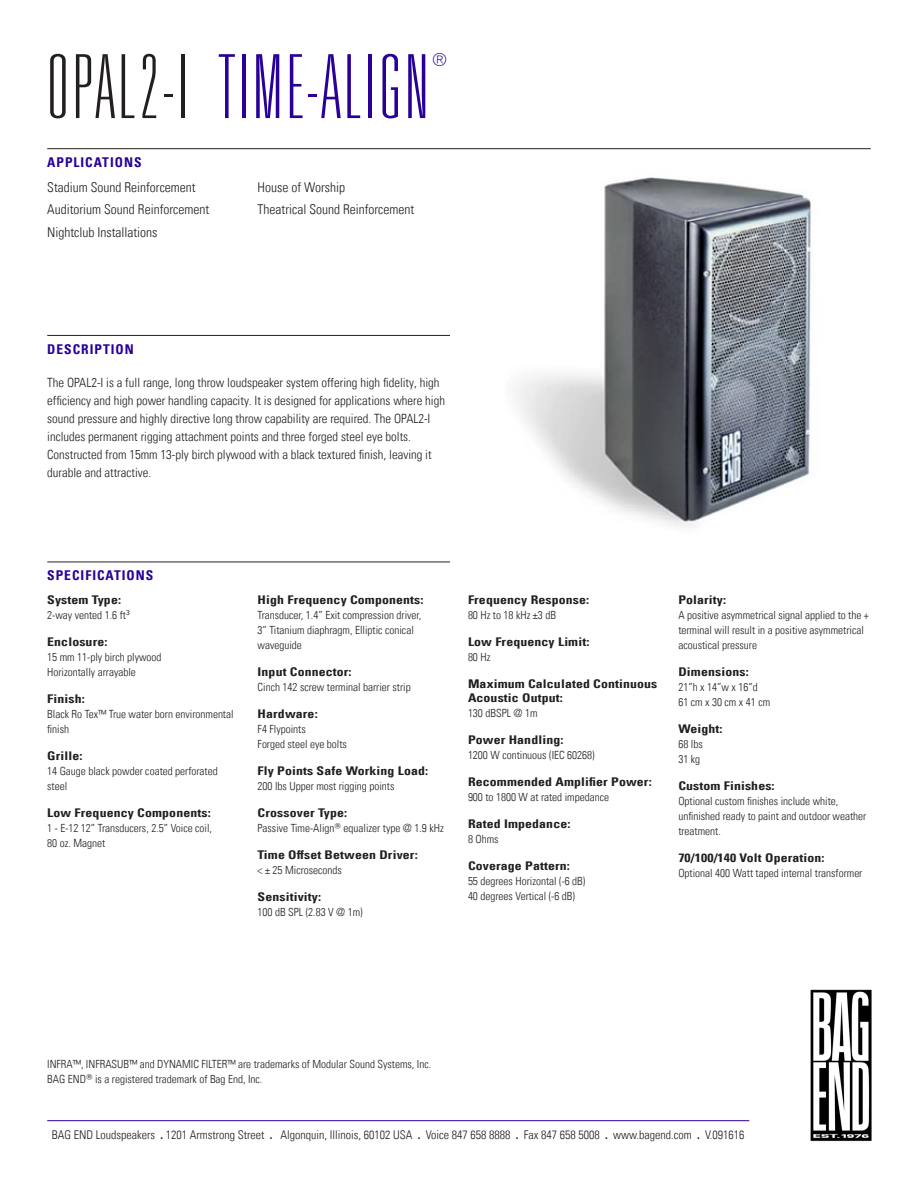
<style>
.page{position:relative;width:918px;height:1188px;background:#fff}
.page>*{position:absolute;margin:0;border:0;box-sizing:border-box;transform-origin:0 0}
.Product_Header{font:100 ultra-condensed 88.5px "Univers LT Std";letter-spacing:.05em;color:#290098}
.Product_Header-2{font:100 ultra-condensed 18px "Univers LT Std";color:#290098}
.Applications_Body_Te{font:13.5px "Univers Com 47 Light Cond";color:#231f20}
.Main_Header_Divider{font:13.5px "Univers Com 67 Bold Cond";letter-spacing:.075em;color:#290098}
.Description_Body_Tex{font:12.75px/18px "Univers Com 47 Light Cond";color:#231f20}
.Quick_Specs_Header{font:12px/13.5px "Univers Com 67 Bold Cond";letter-spacing:.01em;color:#231f20;scale:1.15 1}
.t1{font:12px "Univers Com 47 Light Cond";color:#231f20}
.Quick_Specs_Body_Tex{font:11.25px/15px "Univers Com 47 Light Cond";color:#231f20}
.s1{color:#231f20}
.s2{font-family:"Univers Com 67 Bold Cond"}
</style>
<div class="page">
<hr style="left:47px;top:1120px;width:702px;height:1px;background:#290098">
<img style="left:810px;top:989px;width:62px;height:153px">
<img style="left:514px;top:177px;width:297px;height:350px">
<hr style="left:47px;top:148px;width:824px;height:1px;background:#231f20">
<hr style="left:47px;top:335px;width:403px;height:1px;background:#231f20">
<hr style="left:47px;top:562px;width:403px;height:1px;background:#231f20">
<p class="Product_Header" style="left:47px;top:42px;width:382px"><span class="s1">OPAL2-I</span> TIME-ALIGN</p>
<p class="Product_Header-2" style="left:433px;top:50px;width:16px">®</p>
<p class="Main_Header_Divider" style="left:47px;top:154px;width:96px">APPLICATIONS</p>
<p class="Applications_Body_Te" style="left:47px;top:179px;width:150px">Stadium Sound Reinforcement</p>
<p class="Applications_Body_Te" style="left:47px;top:202px;width:163px">Auditorium Sound Reinforcement</p>
<p class="Applications_Body_Te" style="left:47px;top:224px;width:112px">Nightclub Installations</p>
<p class="Applications_Body_Te" style="left:258px;top:179px;width:89px">House of Worship</p>
<p class="Applications_Body_Te" style="left:258px;top:202px;width:158px">Theatrical Sound Reinforcement</p>
<p class="Main_Header_Divider" style="left:47px;top:341px;width:88px">DESCRIPTION</p>
<p class="Description_Body_Tex" style="left:47px;top:374px;width:399px">The OPAL2-I is a full range, long throw loudspeaker system offering high fidelity, high efficiency and high power handling capacity. It is designed for applications where high sound pressure and highly directive long throw capability are required. The OPAL2-I includes permanent rigging attachment points and three forged steel eye bolts.<br>Constructed from 15mm 13-ply birch plywood with a black textured finish, leaving it durable and attractive.</p>
<p class="Main_Header_Divider" style="left:47px;top:567px;width:108px">SPECIFICATIONS</p>
<p class="Quick_Specs_Header" style="left:47px;top:593px;width:66px">System Type:</p>
<p class="Quick_Specs_Body_Tex" style="left:47px;top:608px;width:84px">2-way vented 1.6 ft<sup>3</sup></p>
<p class="Quick_Specs_Header" style="left:47px;top:635px;width:54px">Enclosure:</p>
<p class="Quick_Specs_Body_Tex" style="left:47px;top:650px;width:116px">15 mm 11-ply birch plywood</p>
<p class="Quick_Specs_Body_Tex" style="left:47px;top:665px;width:90px">Horizontally arrayable</p>
<p class="Quick_Specs_Header" style="left:47px;top:692px;width:34px">Finish:</p>
<p class="Quick_Specs_Body_Tex" style="left:47px;top:707px;width:188px">Black Ro Tex™ True water born environmental finish</p>
<p class="Quick_Specs_Header" style="left:47px;top:749px;width:32px">Grille:</p>
<p class="Quick_Specs_Body_Tex" style="left:47px;top:764px;width:172px">14 Gauge black powder coated perforated steel</p>
<p class="Quick_Specs_Header" style="left:47px;top:806px;width:144px">Low Frequency Components:</p>
<p class="Quick_Specs_Body_Tex" style="left:47px;top:821px;width:166px">1 - E-12 12” Transducers, 2.5” Voice coil,</p>
<p class="Quick_Specs_Body_Tex" style="left:47px;top:836px;width:60px">80 oz. Magnet</p>
<p class="Quick_Specs_Header" style="left:258px;top:593px;width:146px">High Frequency Components:</p>
<p class="Quick_Specs_Body_Tex" style="left:258px;top:608px;width:165px">Transducer, 1.4” Exit compression driver,</p>
<p class="Quick_Specs_Body_Tex" style="left:258px;top:623px;width:158px">3” Titanium diaphragm, Elliptic conical waveguide</p>
<p class="Quick_Specs_Header" style="left:258px;top:665px;width:83px">Input Connector:</p>
<p class="Quick_Specs_Body_Tex" style="left:258px;top:680px;width:155px">Cinch 142 screw terminal barrier strip</p>
<p class="Quick_Specs_Header" style="left:258px;top:707px;width:54px">Hardware:</p>
<p class="Quick_Specs_Body_Tex" style="left:258px;top:722px;width:50px">F4 Flypoints</p>
<p class="Quick_Specs_Body_Tex" style="left:258px;top:737px;width:91px">Forged steel eye bolts</p>
<p class="Quick_Specs_Header" style="left:258px;top:764px;width:150px">Fly Points Safe Working Load:</p>
<p class="Quick_Specs_Body_Tex" style="left:258px;top:779px;width:138px">200 lbs Upper most rigging points</p>
<p class="Quick_Specs_Header" style="left:258px;top:806px;width:79px">Crossover Type:</p>
<p class="Quick_Specs_Body_Tex" style="left:258px;top:821px;width:188px">Passive Time-Align<sup>®</sup> equalizer type @ 1.9 kHz</p>
<p class="Quick_Specs_Header" style="left:258px;top:848px;width:141px">Time Offset Between Driver:</p>
<p class="Quick_Specs_Body_Tex" style="left:258px;top:863px;width:86px">&lt; ± 25 Microseconds</p>
<p class="Quick_Specs_Header" style="left:258px;top:890px;width:57px">Sensitivity:</p>
<p class="Quick_Specs_Body_Tex" style="left:258px;top:905px;width:107px">100 dB SPL (2.83 V @ 1m)</p>
<p class="Quick_Specs_Header" style="left:468px;top:593px;width:107px">Frequency Response:</p>
<p class="Quick_Specs_Body_Tex" style="left:468px;top:608px;width:90px">80 Hz to 18 kHz ±3 dB</p>
<p class="Quick_Specs_Header" style="left:468px;top:635px;width:107px">Low Frequency Limit:</p>
<p class="Quick_Specs_Body_Tex" style="left:468px;top:650px;width:24px">80 Hz</p>
<p class="Quick_Specs_Header" style="left:468px;top:677px;width:166px">Maximum Calculated Continuous<br>Acoustic Output:</p>
<p class="Quick_Specs_Body_Tex" style="left:468px;top:705px;width:71px">130 dBSPL @ 1m</p>
<p class="Quick_Specs_Header" style="left:468px;top:733px;width:85px">Power Handling:</p>
<p class="Quick_Specs_Body_Tex" style="left:468px;top:747px;width:128px">1200 W continuous (IEC 60268)</p>
<p class="Quick_Specs_Header" style="left:468px;top:775px;width:161px">Recommended Amplifier Power:</p>
<p class="Quick_Specs_Body_Tex" style="left:468px;top:789px;width:143px">900 to 1800 W at rated impedance</p>
<p class="Quick_Specs_Header" style="left:468px;top:817px;width:91px">Rated Impedance:</p>
<p class="Quick_Specs_Body_Tex" style="left:468px;top:831px;width:32px">8 Ohms</p>
<p class="Quick_Specs_Header" style="left:468px;top:859px;width:90px">Coverage Pattern:</p>
<p class="Quick_Specs_Body_Tex" style="left:468px;top:873px;width:119px">55 degrees Horizontal (-6 dB)</p>
<p class="Quick_Specs_Body_Tex" style="left:468px;top:888px;width:109px">40 degrees Vertical (-6 dB)</p>
<p class="Quick_Specs_Header" style="left:678px;top:593px;width:43px">Polarity:</p>
<p class="Quick_Specs_Body_Tex" style="left:678px;top:608px;width:192px">A positive asymmetrical signal applied to the + terminal will result in a positive asymmetrical acoustical pressure</p>
<p class="Quick_Specs_Header" style="left:678px;top:665px;width:63px">Dimensions:</p>
<p class="Quick_Specs_Body_Tex" style="left:678px;top:680px;width:81px">21”h x 14”w x 16”d</p>
<p class="Quick_Specs_Body_Tex" style="left:678px;top:695px;width:93px">61 cm x 30 cm x 41 cm</p>
<p class="Quick_Specs_Header" style="left:678px;top:722px;width:40px">Weight:</p>
<p class="Quick_Specs_Body_Tex" style="left:678px;top:737px;width:26px">68 lbs</p>
<p class="Quick_Specs_Body_Tex" style="left:678px;top:752px;width:23px">31 kg</p>
<p class="Quick_Specs_Header" style="left:678px;top:779px;width:85px">Custom Finishes:</p>
<p class="Quick_Specs_Body_Tex" style="left:678px;top:794px;width:189px">Optional custom finishes include white, unfinished ready to paint and outdoor weather treatment.</p>
<p class="Quick_Specs_Header" style="left:678px;top:851px;width:129px">70/100/140 Volt Operation:</p>
<p class="Quick_Specs_Body_Tex" style="left:678px;top:866px;width:186px">Optional 400 Watt taped internal transformer</p>
<p class="Quick_Specs_Body_Tex" style="left:47px;top:1056px;width:385px">INFRA™, INFRASUB™ and DYNAMIC FILTER™ are trademarks of Modular Sound Systems, Inc.</p>
<p class="Quick_Specs_Body_Tex" style="left:47px;top:1071px;width:217px">BAG END<sup>®</sup> is a registered trademark of Bag End, Inc.</p>
<p class="t1" style="left:52px;top:1127px;width:694px">BAG END Loudspeakers <span class="s2">.</span> 1201 Armstrong Street <span class="s2">.</span> Algonquin, Illinois, 60102 USA <span class="s2">.</span> Voice 847 658 8888 <span class="s2">.</span> Fax 847 658 5008 <span class="s2">.</span> www.bagend.com <span class="s2">.</span> V.091616</p>
</div>
